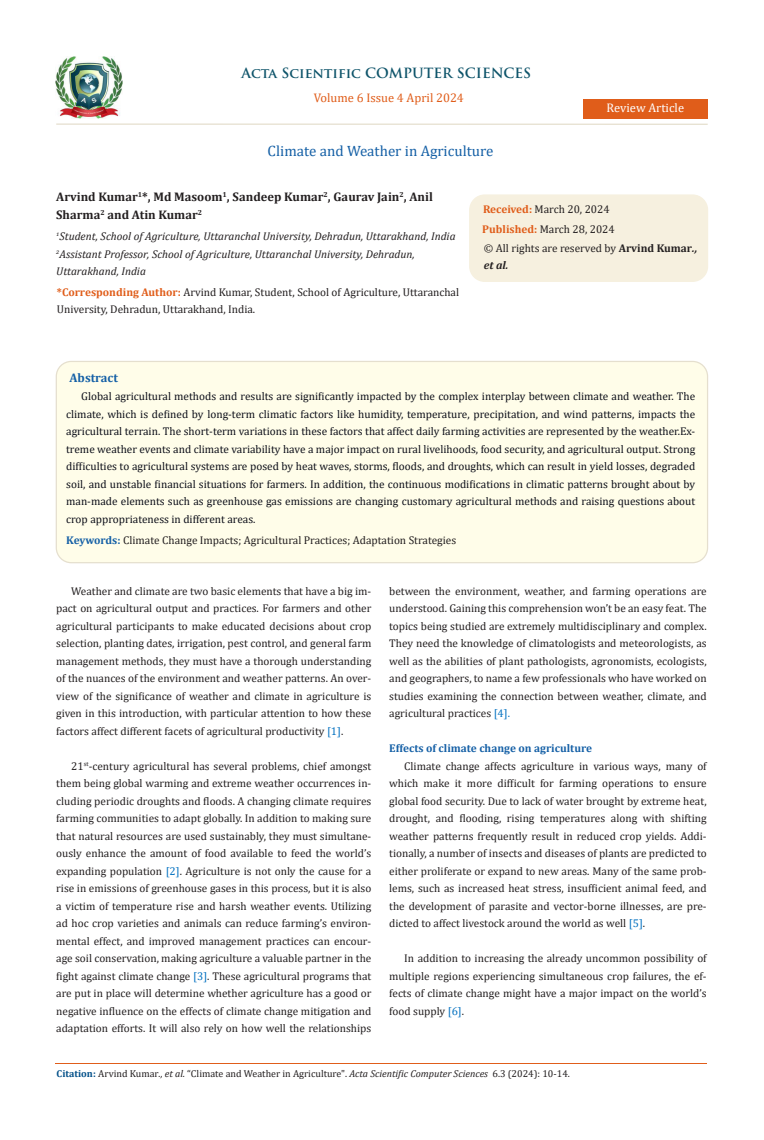
<style>
.page{position:relative;width:764px;height:1140px;background:#fff}
.page>*{position:absolute;margin:0;border:0;box-sizing:border-box;transform-origin:0 0}
.t1{font:15px "Cambria";color:#1560a6}
.t2{font:700 13.75px "Trajan Pro";color:#0e546a}
.t3{font:700 12.5px/17.5px "Cambria";color:#231f20}
.t4{font:12.5px "Cambria";color:#e05d1a}
.t5{font:12.5px "Cambria";color:#fff}
.t6{font:700 12.5px "Cambria";color:#1560a6}
.No_Spacing{font:11.25px/17.5px "Cambria";color:#231f20;text-align:justify}
.No_Spacing-2{font:11.25px/17.5px "Cambria";color:#0e101a;text-align:justify}
.t7{font:italic 11.25px/17.5px "Cambria";color:#231f20}
.t8{font:700 11.25px "Cambria";color:#1560a6}
.t9{font:10px "Cambria";color:#231f20}
.s1{font-weight:700;color:#e05d1a}
.s2{font-weight:700}
.s3{font-weight:700;font-style:italic}
.s4{font-weight:700;color:#1560a6}
.s5{color:#0070c0}
.s6{font-weight:700;color:#035089}
.s7{font-style:italic}
</style>
<div class="page">
<img style="left:56px;top:57px;width:66px;height:61px">
<div style="left:583px;top:99px;width:124px;height:20px;background:#e05d1a"></div>
<div style="left:470px;top:195px;width:237px;height:86px;background:#f6f0df;border-radius:15px"></div>
<div style="left:469px;top:194px;width:239px;height:88px;border:1px solid #f6f0df;border-radius:15px"></div>
<div style="left:56px;top:361px;width:651px;height:202px;background:#fffde9;border-radius:15px"></div>
<div style="left:56px;top:361px;width:652px;height:202px;border:1px solid #e5dfce;border-radius:15px"></div>
<hr style="left:56px;top:123px;width:651px;height:2px;background:#e5dfce">
<hr style="left:55px;top:1063px;width:651px;height:1px;background:#e05d1a">
<p class="t2" style="left:241px;top:64px;width:291px">Acta Scientific COMPUTER SCIENCES</p>
<p class="t4" style="left:314px;top:91px;width:152px">Volume 6 Issue 4 April 2024</p>
<p class="t1" style="left:268px;top:142px;width:227px">Climate and Weather in Agriculture</p>
<p class="t5" style="left:606px;top:100px;width:79px">Review Article</p>
<p class="t3" style="left:56px;top:188px;width:378px">Arvind Kumar<sup>1</sup>*, Md Masoom<sup>1</sup>, Sandeep Kumar<sup>2</sup>, Gaurav Jain<sup>2</sup>, Anil<br>Sharma<sup>2</sup> and Atin Kumar<sup>2</sup></p>
<p class="t7" style="left:56px;top:227px;width:401px"><sup>1</sup>Student, School of Agriculture, Uttaranchal University, Dehradun, Uttarakhand, India</p>
<p class="t7" style="left:56px;top:245px;width:360px"><sup>2</sup>Assistant Professor, School of Agriculture, Uttaranchal University, Dehradun,<br>Uttarakhand, India</p>
<p class="No_Spacing" style="left:57px;top:283px;width:404px"><span class="s1">*Corresponding Author:</span> Arvind Kumar, Student, School of Agriculture, Uttaranchal<br>University, Dehradun, Uttarakhand, India.</p>
<p class="No_Spacing" style="left:483px;top:200px;width:128px"><span class="s1">Received:</span> March 20, 2024</p>
<p class="No_Spacing" style="left:482px;top:221px;width:134px"><span class="s1">Published:</span> March 28, 2024</p>
<p class="No_Spacing" style="left:484px;top:239px;width:215px">© All rights are reserved by <span class="s2">Arvind Kumar</span><span class="s3">., et al.</span></p>
<p class="t6" style="left:70px;top:369px;width:50px">Abstract</p>
<p class="No_Spacing-2" style="left:66px;top:388px;width:630px;text-indent:15px">Global agricultural methods and results are significantly impacted by the complex interplay between climate and weather. The climate, which is defined by long-term climatic factors like humidity, temperature, precipitation, and wind patterns, impacts the agricultural terrain. The short-term variations in these factors that affect daily farming activities are represented by the weather.Ex&shy;treme weather events and climate variability have a major impact on rural livelihoods, food security, and agricultural output. Strong difficulties to agricultural systems are posed by heat waves, storms, floods, and droughts, which can result in yield losses, degraded soil, and unstable financial situations for farmers. In addition, the continuous modifications in climatic patterns brought about by man-made elements such as greenhouse gas emissions are changing customary agricultural methods and raising questions about crop appropriateness in different areas.</p>
<p class="No_Spacing" style="left:66px;top:532px;width:392px"><span class="s4">Keywords:</span> Climate Change Impacts; Agricultural Practices; Adaptation Strategies</p>
<p class="No_Spacing" style="left:56px;top:582px;width:317px;text-indent:15px">Weather and climate are two basic elements that have a big im&shy;pact on agricultural output and practices. For farmers and other agricultural participants to make educated decisions about crop selection, planting dates, irrigation, pest control, and general farm management methods, they must have a thorough understanding of the nuances of the environment and weather patterns. An over&shy;view of the significance of weather and climate in agriculture is given in this introduction, with particular attention to how these factors affect different facets of agricultural productivity <span class="s5">[1]</span>.</p>
<p class="No_Spacing" style="left:56px;top:757px;width:317px;text-indent:15px">21<sup>st</sup>-century agricultural has several problems, chief amongst them being global warming and extreme weather occurrences in&shy;cluding periodic droughts and floods. A changing climate requires farming communities to adapt globally. In addition to making sure that natural resources are used sustainably, they must simultane&shy;ously enhance the amount of food available to feed the world’s expanding population <span class="s5">[2]</span>. Agriculture is not only the cause for a rise in emissions of greenhouse gases in this process, but it is also a victim of temperature rise and harsh weather events. Utilizing ad hoc crop varieties and animals can reduce farming’s environ&shy;mental effect, and improved management practices can encour&shy;age soil conservation, making agriculture a valuable partner in the fight against climate change <span class="s5">[3]</span>. These agricultural programs that are put in place will determine whether agriculture has a good or negative influence on the effects of climate change mitigation and adaptation efforts. It will also rely on how well the relationships</p>
<p class="No_Spacing" style="left:389px;top:582px;width:319px">between the environment, weather, and farming operations are understood. Gaining this comprehension won’t be an easy feat. The topics being studied are extremely multidisciplinary and complex.<br>They need the knowledge of climatologists and meteorologists, as well as the abilities of plant pathologists, agronomists, ecologists, and geographers, to name a few professionals who have worked on studies examining the connection between weather, climate, and agricultural practices <span class="s5">[4].</span></p>
<p class="t8" style="left:389px;top:740px;width:204px">Effects of climate change on agriculture</p>
<p class="No_Spacing" style="left:389px;top:757px;width:319px;text-indent:15px">Climate change affects agriculture in various ways, many of which make it more difficult for farming operations to ensure global food security. Due to lack of water brought by extreme heat, drought, and flooding, rising temperatures along with shifting weather patterns frequently result in reduced crop yields. Addi&shy;tionally, a number of insects and diseases of plants are predicted to either proliferate or expand to new areas. Many of the same prob&shy;lems, such as increased heat stress, insufficient animal feed, and the development of parasite and vector-borne illnesses, are pre&shy;dicted to affect livestock around the world as well <span class="s5">[5]</span>.</p>
<p class="No_Spacing" style="left:389px;top:949px;width:319px;text-indent:15px">In addition to increasing the already uncommon possibility of multiple regions experiencing simultaneous crop failures, the ef&shy;fects of climate change might have a major impact on the world’s food supply <span class="s5">[6]</span>.</p>
<p class="t9" style="left:57px;top:1068px;width:515px"><span class="s6">Citation:</span> Arvind Kumar<span class="s7">., et al.</span> “Climate and Weather in Agriculture". <span class="s7">Acta Scientific Computer Sciences</span> 6.3 (2024): 10-14.</p>
</div>
